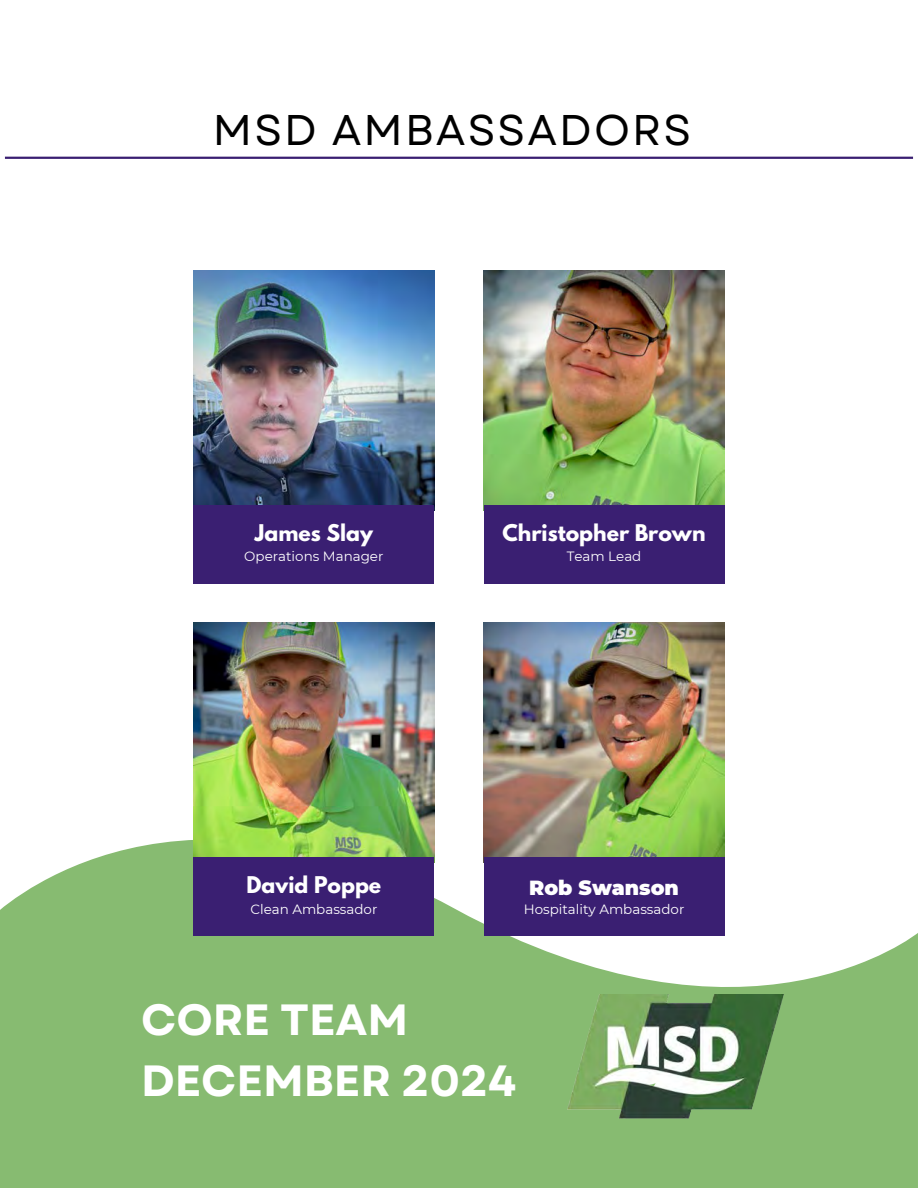
<style>
.page{position:relative;width:918px;height:1188px;background:#fff}
.page>*{position:absolute;margin:0;border:0;box-sizing:border-box;transform-origin:0 0}
.t1{font:700 43.65px/60.8px "Garet";color:#fff}
.t2{font:42.9px "Garet";letter-spacing:.05em;color:#000}
.t3{font:700 20.4px "League Spartan";color:#fff}
.t4{font:900 20.4px "Montserrat";color:#fff}
.t5{font:13.5px "Montserrat";color:#fff}
</style>
<div class="page">
<img style="left:194px;top:270px;width:240px;height:236px">
<div style="left:194px;top:506px;width:240px;height:78px;background:#3a1f72"></div>
<svg style="left:0;top:748px;width:918px;height:440px;fill:#87bb71"></svg>
<img style="left:194px;top:622px;width:240px;height:236px">
<div style="left:194px;top:858px;width:240px;height:78px;background:#3a1f72"></div>
<img style="left:484px;top:270px;width:240px;height:236px">
<div style="left:484px;top:506px;width:240px;height:78px;background:#3a1f72"></div>
<img style="left:484px;top:622px;width:240px;height:236px">
<div style="left:484px;top:858px;width:240px;height:78px;background:#3a1f72"></div>
<hr style="left:5px;top:157px;width:908px;height:2px;background:#3a1f72">
<img style="left:551px;top:994px;width:245px;height:140px">
<p class="t2" style="left:213px;top:100px;width:480px">MSD AMBASSADORS</p>
<p class="t3" style="left:255px;top:523px;width:120px">James Slay</p>
<p class="t5" style="left:244px;top:548px;width:141px">Operations Manager</p>
<p class="t3" style="left:503px;top:523px;width:204px">Christopher Brown</p>
<p class="t5" style="left:567px;top:548px;width:76px">Team Lead</p>
<p class="t3" style="left:247px;top:875px;width:136px">David Poppe</p>
<h3 class="t5" style="left:250px;top:901px;width:129px">Clean Ambassador</h3>
<h3 class="t4" style="left:529px;top:875px;width:151px">Rob Swanson</h3>
<p class="t5" style="left:524px;top:901px;width:162px">Hospitality Ambassador</p>
<h3 class="t1" style="left:141px;top:990px;width:377px">CORE TEAM<br>DECEMBER 2024</h3>
</div>
